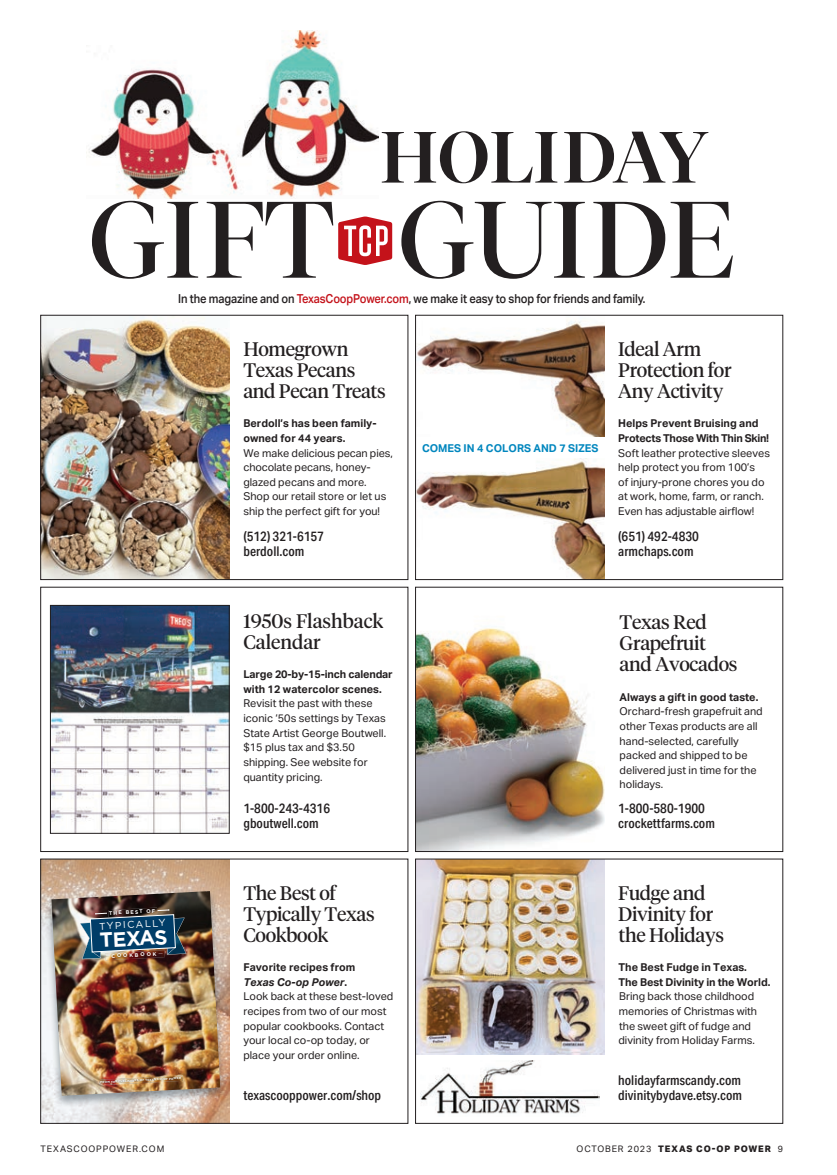
<style>
.page{position:relative;width:837px;height:1175px;background:#fff}
.page>*{position:absolute;margin:0;border:0;box-sizing:border-box;transform-origin:0 0}
.t1{font:108px "Tiempos Fine";letter-spacing:-.005em;color:#231f20}
.t2{font:500 72px "Tiempos Fine";color:#231f20}
.t3{font:700 20.55px "Gotham";color:#fff}
.t4{font:19.5px/21px "Tiempos Headline";letter-spacing:-.015em;color:#231f20}
.t5{font:500 13.5px/15px "Aktiv Grotesk Cd";color:#231f20}
.t6{font:500 12.3px "Aktiv Grotesk";letter-spacing:-.01em;color:#231f20;scale:.9 1}
.t7{font:10.8px/14.7px "Aktiv Grotesk";color:#231f20}
.t8{font:700 10.8px/14.7px "Aktiv Grotesk";color:#231f20}
.t9{font:700 10.8px/14.7px "Aktiv Grotesk";letter-spacing:-.025em;color:#231f20}
.t10{font:700 10.8px "Aktiv Grotesk";color:#0086be}
.t11{font:9.9px "Gotham";color:#fff}
.t12{font:800 9px "Aktiv Grotesk";letter-spacing:.1em;color:#231f20}
.t13{font:9px "Aktiv Grotesk";letter-spacing:.1em;color:#231f20}
.t14{font:700 5.25px "Gotham";color:#fff}
.t15{font:700 2.85px "Gotham";color:#fff}
.s1{color:#c4121a}
.s2{font-weight:300}
.s3{font-weight:700}
.s4{font-weight:700;font-style:italic}
.s5{font-weight:400}
</style>
<div class="page">
<img style="left:42px;top:860px;width:188px;height:261px">
<div style="left:44px;top:889px;width:183px;height:219px;background:#071822;opacity:.4"></div>
<img style="left:51px;top:891px;width:169px;height:204px">
<img style="left:55px;top:891px;width:162px;height:204px">
<img style="left:99px;top:1075px;width:84px;height:10px">
<img style="left:86px;top:30px;width:292px;height:168px">
<svg style="left:338px;top:216px;width:54px;height:49px"></svg>
<img style="left:42px;top:317px;width:188px;height:261px">
<div style="left:40px;top:315px;width:368px;height:265px;border:1px solid #231f20"></div>
<img style="left:52px;top:607px;width:176px;height:224px">
<div style="left:50px;top:605px;width:180px;height:228px;border:1px solid #231f20"></div>
<img style="left:417px;top:860px;width:188px;height:194px">
<img style="left:421px;top:1060px;width:179px;height:54px">
<img style="left:417px;top:628px;width:188px;height:221px">
<img style="left:417px;top:321px;width:188px;height:116px">
<img style="left:417px;top:458px;width:188px;height:120px">
<div style="left:415px;top:315px;width:368px;height:265px;border:1px solid #231f20"></div>
<h2 class="t2" style="left:380px;top:116px;width:330px">HOLIDAY</h2>
<h1 class="t1" style="left:89px;top:177px;width:648px">GIFT GUIDE</h1>
<p class="t6" style="left:178px;top:290px;width:521px">In the magazine and on <span class="s1">TexasCoopPower.com</span>, we make it easy to shop for friends and family.</p>
<p class="t14" style="left:109px;top:911px;width:48px;rotate:-3deg">THE BEST OF</p>
<p class="t14" style="left:106px;top:954px;width:59px;rotate:-3deg"><span class="s2">—</span>COOKBOOK<span class="s2">—</span></p>
<p class="t11" style="left:99px;top:922px;width:68px;rotate:-3deg">TYPICALLY</p>
<h3 class="t3" style="left:99px;top:933px;width:70px;rotate:-3deg">TEXAS</h3>
<p class="t15" style="left:100px;top:1081px;width:82px;rotate:-3deg">FROM THE PUBLISHERS OF TEXAS CO-OP POWER</p>
<h3 class="t4" style="left:243px;top:340px;width:144px">Homegrown<br>Texas Pecans and Pecan Treats</h3>
<p class="t8" style="left:243px;top:416px;width:135px">Berdoll’s has been family&shy;owned for 44 years.</p>
<p class="t7" style="left:243px;top:446px;width:151px">We make delicious pecan pies, chocolate pecans, honey&shy;glazed pecans and more.<br>Shop our retail store or let us ship the perfect gift for you!</p>
<p class="t5" style="left:243px;top:528px;width:82px">(512) 321-6157 berdoll.com</p>
<h3 class="t4" style="left:243px;top:612px;width:142px">1950s Flashback<br>Calendar</h3>
<p class="t8" style="left:243px;top:667px;width:151px">Large 20-by-15-inch calendar with 12 watercolor scenes.</p>
<p class="t7" style="left:243px;top:697px;width:144px">Revisit the past with these iconic ‘50s settings by Texas<br>State Artist George Boutwell. $15 plus tax and $3.50 shipping. See website for quantity pricing.</p>
<p class="t5" style="left:243px;top:800px;width:88px">1-800-243-4316 gboutwell.com</p>
<h3 class="t4" style="left:243px;top:883px;width:133px">The Best of<br>Typically Texas<br>Cookbook</h3>
<p class="t7" style="left:243px;top:961px;width:152px"><span class="s3">Favorite recipes from<br></span><span class="s4">Texas Co-op Power</span><span class="s3">.<br></span>Look back at these best-loved recipes from two of our most popular cookbooks. Contact your local co-op today, or place your order online.</p>
<p class="t5" style="left:243px;top:1087px;width:139px">texascooppower.com/shop</p>
<p class="t10" style="left:422px;top:441px;width:178px">COMES IN 4 COLORS AND 7 SIZES</p>
<h3 class="t4" style="left:618px;top:340px;width:115px">Ideal Arm<br>Protection for<br>Any Activity</h3>
<p class="t9" style="left:618px;top:416px;width:152px">Helps Prevent Bruising and<br>Protects Those With Thin Skin!</p>
<p class="t7" style="left:618px;top:446px;width:153px">Soft leather protective sleeves help protect you from 100’s<br>of injury-prone chores you do at work, home, farm, or ranch.<br>Even has adjustable air昀ow!</p>
<p class="t5" style="left:618px;top:528px;width:82px">(651) 492-4830 armchaps.com</p>
<h3 class="t4" style="left:620px;top:613px;width:119px">Texas Red<br>Grapefruit and Avocados</h3>
<p class="t8" style="left:620px;top:689px;width:140px">Always a gift in good taste.</p>
<p class="t7" style="left:620px;top:705px;width:145px">Orchard-fresh grapefruit and other Texas products are all hand-selected, carefully packed and shipped to be delivered just in time for the holidays.</p>
<p class="t5" style="left:618px;top:800px;width:98px">1-800-580-1900 crockettfarms.com</p>
<h3 class="t4" style="left:618px;top:883px;width:107px">Fudge and<br>Divinity for the Holidays</h3>
<p class="t8" style="left:619px;top:960px;width:153px">The Best Fudge in Texas.<br>The Best Divinity in the World.</p>
<p class="t7" style="left:618px;top:990px;width:140px">Bring back those childhood memories of Christmas with the sweet gift of fudge and divinity from Holiday Farms.</p>
<p class="t5" style="left:618px;top:1072px;width:125px">holidayfarmscandy.com divinitybydave.etsy.com</p>
<p class="t13" style="left:40px;top:1142px;width:125px">TEXASCOOPPOWER.COM</p>
<p class="t12" style="left:577px;top:1142px;width:208px"><span class="s5">OCTOBER 2023</span> TEXAS CO-OP POWER <span class="s5">9</span></p>
</div>
